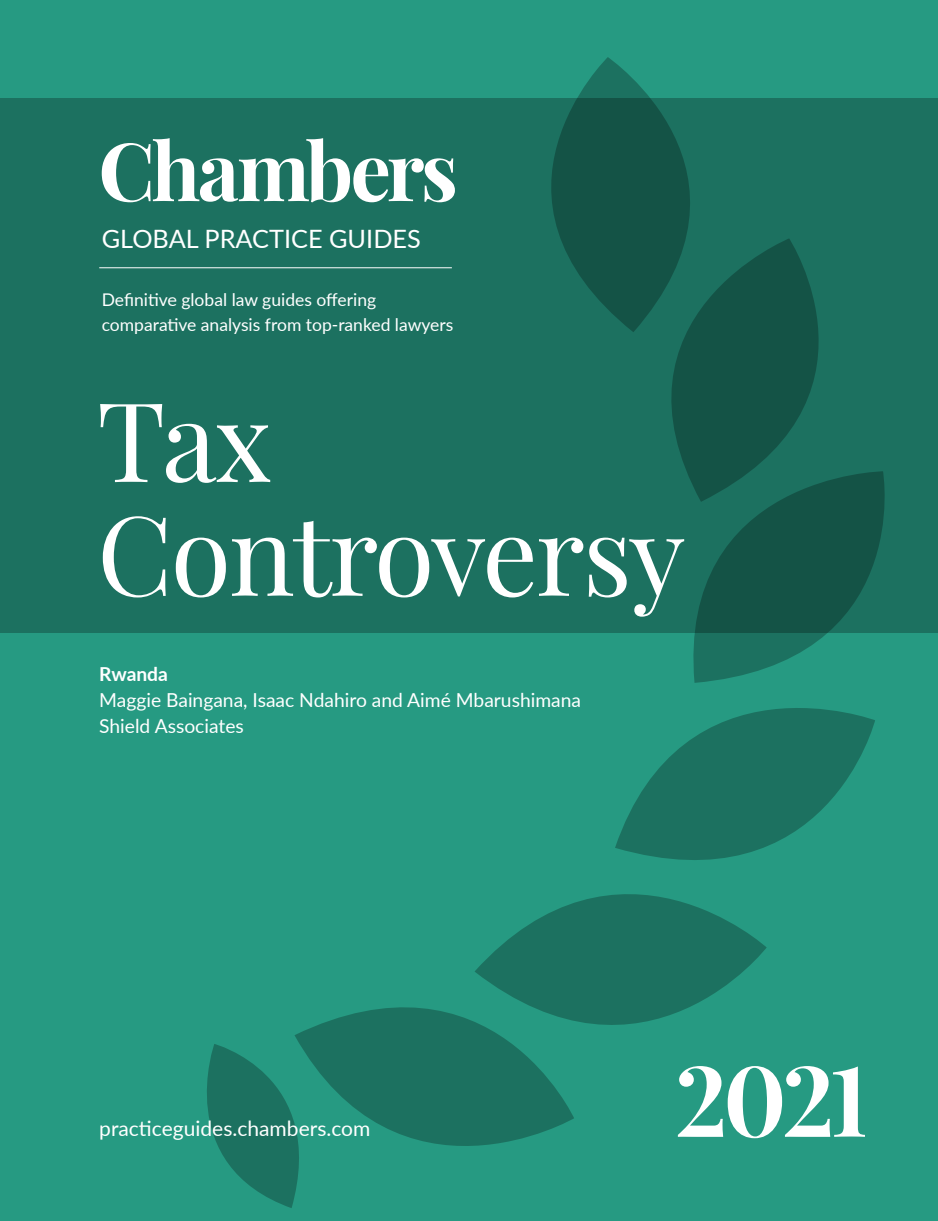
<style>
.page{position:relative;width:938px;height:1221px;background:#fff}
.page>*{position:absolute;margin:0;border:0;box-sizing:border-box;transform-origin:0 0}
.t1{font:110.25px/113.8px "Playfair Display";letter-spacing:-.02em;color:#fff}
.t2{font:700 98px "Playfair Display";color:#fff}
.t3{font:25.38px "Lato";color:#fff}
.t4{font:21px "Lato";color:#fff}
.t5{font:19.25px/26.2px "Lato";color:#fff}
.t6{font:700 19.25px "Lato";color:#fff}
.t7{font:17.5px "Lato";color:#fff}
</style>
<div class="page">
<div style="left:0;top:0;width:938px;height:1220px;background:#269a82"></div>
<div style="left:0;top:98px;width:938px;height:534px;background:#1c7160"></div>
<svg style="left:207px;top:1044px;width:87px;height:164px"></svg>
<svg style="left:551px;top:57px;width:139px;height:244px;fill:#145346"></svg>
<svg style="left:600px;top:238px;width:219px;height:233px;fill:#145346"></svg>
<svg style="left:677px;top:471px;width:209px;height:178px"></svg>
<svg style="left:294px;top:1007px;width:280px;height:191px"></svg>
<svg style="left:630px;top:649px;width:245px;height:198px"></svg>
<svg style="left:474px;top:812px;width:292px;height:292px"></svg>
<hr style="left:99px;top:267px;width:353px;height:1px;background:#fff">
<svg style="left:102px;top:138px;width:353px;height:64px"></svg>
<p class="t3" style="left:102px;top:220px;width:321px">GLOBAL PRACTICE GUIDES</p>
<p class="t7" style="left:102px;top:287px;width:276px">Definitive global law guides offering</p>
<p class="t7" style="left:102px;top:312px;width:353px">comparative analysis from top-ranked lawyers</p>
<p class="t1" style="left:97px;top:383px;width:590px">Tax<br>Controversy</p>
<p class="t6" style="left:99px;top:659px;width:70px">Rwanda</p>
<p class="t5" style="left:99px;top:686px;width:483px">Maggie Baingana, Isaac Ndahiro and Aimé Mbarushimana<br>Shield Associates</p>
<p class="t4" style="left:99px;top:1113px;width:273px">practiceguides.chambers.com</p>
<p class="t2" style="left:675px;top:1038px;width:195px">2021</p>
</div>
